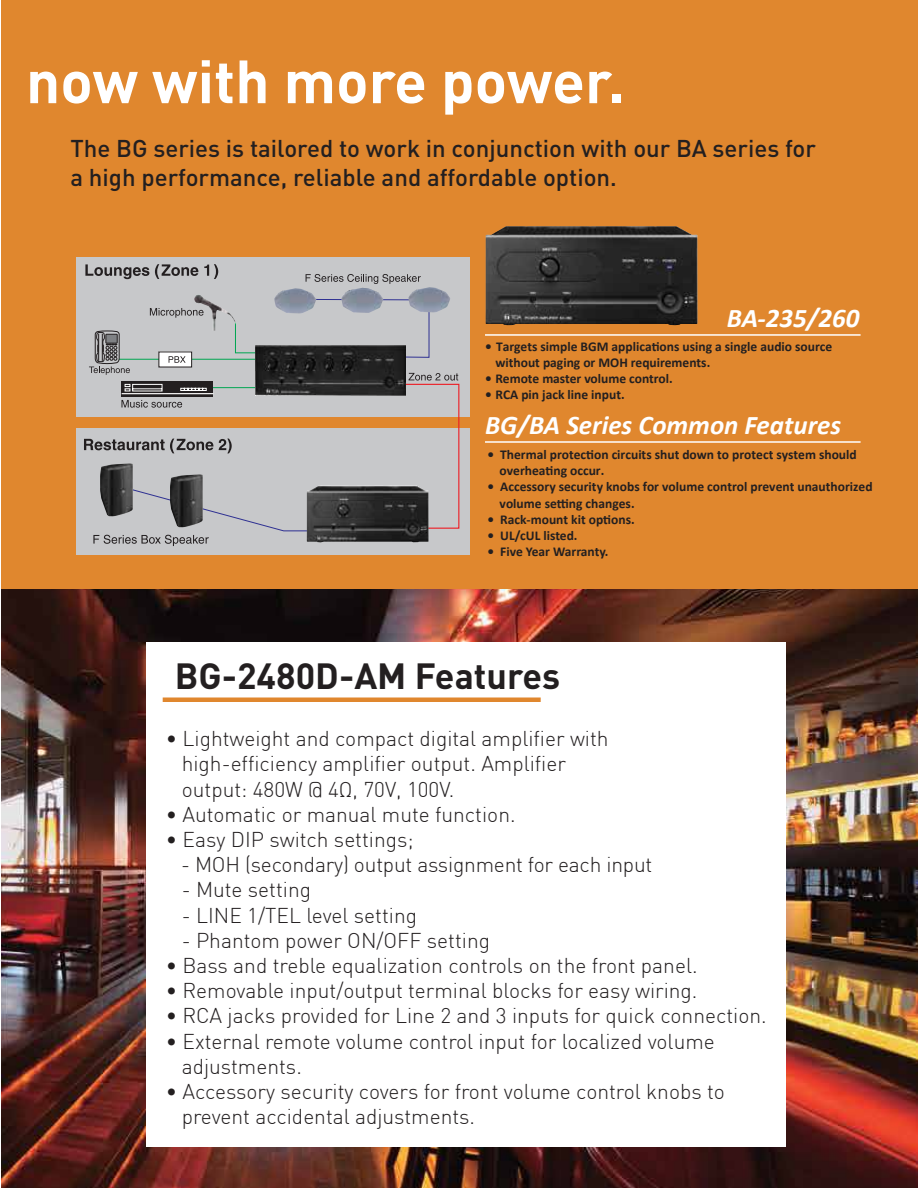
<style>
.page{position:relative;width:918px;height:1188px;background:#fff}
.page>*{position:absolute;margin:0;border:0;box-sizing:border-box;transform-origin:0 0}
.t1{font:700 60px "DINOT";color:#fff}
.t2{font:700 36px "DINOT";color:#231f20}
.t3{font:italic 700 27px "Calibri";color:#fff}
.t4{font:500 24px/28.8px "DINOT";color:#231f20}
.t5{font:300 21px/25.2px "DIN";color:#231f20}
.t6{font:700 13.5px/16.2px "Calibri";color:#231f20}
</style>
<div class="page">
<img style="left:1px;top:589px;width:917px;height:598px">
<div style="left:1px;top:0;width:917px;height:589px;background:#e0872e"></div>
<div style="left:77px;top:257px;width:393px;height:160px;background:#c7c8ca"></div>
<div style="left:77px;top:428px;width:393px;height:126px;background:#c7c8ca"></div>
<svg style="left:85px;top:264px;width:64px;height:15px"></svg>
<svg style="left:155px;top:264px;width:43px;height:15px"></svg>
<svg style="left:204px;top:264px;width:14px;height:15px"></svg>
<svg style="left:84px;top:439px;width:36px;height:12px"></svg>
<svg style="left:306px;top:274px;width:115px;height:10px"></svg>
<img style="left:194px;top:295px;width:10px;height:4px">
<svg style="left:93px;top:535px;width:116px;height:11px"></svg>
<svg style="left:120px;top:299px;width:310px;height:233px"></svg>
<img style="left:274px;top:288px;width:42px;height:26px">
<img style="left:341px;top:288px;width:42px;height:25px">
<img style="left:408px;top:287px;width:42px;height:25px">
<img style="left:100px;top:463px;width:33px;height:53px">
<img style="left:170px;top:474px;width:33px;height:53px">
<svg style="left:397px;top:373px;width:63px;height:156px"></svg>
<img style="left:307px;top:486px;width:122px;height:56px">
<svg style="left:89px;top:308px;width:198px;height:84px"></svg>
<hr style="left:485px;top:334px;width:376px;height:2px;background:#fff">
<hr style="left:485px;top:441px;width:376px;height:2px;background:#fff">
<img style="left:486px;top:226px;width:212px;height:99px">
<img style="left:256px;top:346px;width:150px;height:50px">
<div style="left:147px;top:642px;width:639px;height:505px;background:#fff"></div>
<hr style="left:163px;top:698px;width:378px;height:4px;background:#e0872e">
<h1 class="t1" style="left:26px;top:35px;width:600px">now with more power.</h1>
<p class="t4" style="left:70px;top:133px;width:747px">The BG series is tailored to work in conjunction with our BA series for a high performance, reliable and affordable option.</p>
<p class="t3" style="left:727px;top:301px;width:134px">BA-235/260</p>
<p class="t6" style="left:496px;top:339px;width:338px;line-height:15.6px;text-indent:-11px">• Targets simple BGM applications using a single audio source without paging or MOH requirements.</p>
<p class="t6" style="left:485px;top:371px;width:189px">• Remote master volume control.</p>
<p class="t6" style="left:485px;top:387px;width:141px">• RCA pin jack line input.</p>
<p class="t3" style="left:485px;top:408px;width:358px">BG/BA Series Common Features</p>
<p class="t6" style="left:500px;top:446px;width:359px;text-indent:-12px">• Thermal protection circuits shut down to protect system should overheating occur.</p>
<p class="t6" style="left:500px;top:479px;width:374px;text-indent:-12px">• Accessory security knobs for volume control prevent unauthorized volume setting changes.</p>
<p class="t6" style="left:487px;top:511px;width:149px">• Rack-mount kit options.</p>
<p class="t6" style="left:487px;top:527px;width:92px">• UL/cUL listed.</p>
<p class="t6" style="left:487px;top:544px;width:123px">• Five Year Warranty.</p>
<h2 class="t2" style="left:175px;top:648px;width:387px">BG-2480D-AM Features</h2>
<p class="t5" style="left:182px;top:726px;width:428px;text-indent:-16px">• Lightweight and compact digital amplifier with high-efficiency amplifier output. Amplifier output: 480W @ 4Ω, 70V, 100V.</p>
<p class="t5" style="left:166px;top:801px;width:351px">• Automatic or manual mute function.</p>
<p class="t5" style="left:166px;top:827px;width:250px">• Easy DIP switch settings;</p>
<p class="t5" style="left:181px;top:852px;width:473px">- MOH (secondary) output assignment for each input</p>
<p class="t5" style="left:182px;top:877px;width:131px">- Mute setting</p>
<p class="t5" style="left:182px;top:902px;width:237px">- LINE 1/TEL level setting</p>
<p class="t5" style="left:182px;top:927px;width:310px">- Phantom power ON/OFF setting</p>
<p class="t5" style="left:166px;top:953px;width:533px">• Bass and treble equalization controls on the front panel.</p>
<p class="t5" style="left:166px;top:978px;width:533px">• Removable input/output terminal blocks for easy wiring.</p>
<p class="t5" style="left:166px;top:1003px;width:603px">• RCA jacks provided for Line 2 and 3 inputs for quick connection.</p>
<p class="t5" style="left:182px;top:1028px;width:535px;text-indent:-16px">• External remote volume control input for localized volume adjustments.</p>
<p class="t5" style="left:182px;top:1079px;width:545px;text-indent:-16px">• Accessory security covers for front volume control knobs to prevent accidental adjustments.</p>
</div>
